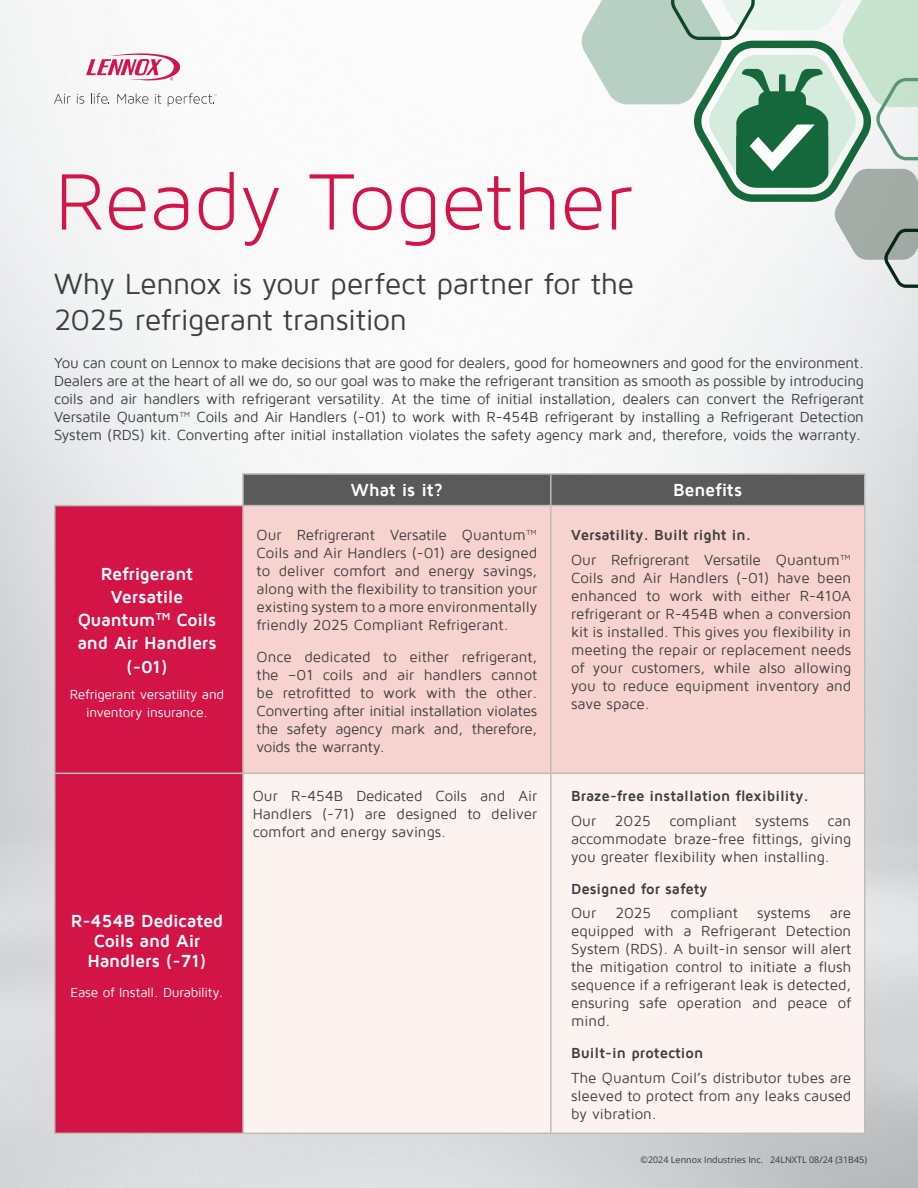
<style>
.page{position:relative;width:918px;height:1188px;background:#fff}
.page>*{position:absolute;margin:0;border:0;box-sizing:border-box;transform-origin:0 0}
.t1{font:85.65px "Maven Pro Light 300";letter-spacing:-.005em;color:#d21446}
.t2{font:30px/36px "Maven Pro";letter-spacing:-.015em;color:#3e3e3f}
.Paragraph_Style_1{font:700 18px/23.2px "Maven Pro";letter-spacing:-.015em;color:#fff;text-align:center}
.Paragraph_Style_1-2{font:15px/18px "Maven Pro";color:#3e3e3f;text-align:justify}
.t3{font:700 15px "Maven Pro";color:#3e3e3f}
.Paragraph_Style_1-3{font:13.5px/17.2px "Maven Pro";letter-spacing:-.015em;color:#fff;text-align:center}
.t4{font:9px "Open Sans";color:#383838}
</style>
<div class="page">
<div style="left:244px;top:475px;width:620px;height:30px;background:#595a59"></div>
<div style="left:56px;top:506px;width:186px;height:627px;background:#d21446"></div>
<div style="left:244px;top:506px;width:620px;height:267px;background:#f6d3ce"></div>
<div style="left:244px;top:774px;width:620px;height:359px;background:#fcf3f1"></div>
<hr style="left:242px;top:473px;width:309px;height:2px;background:#bebcbb">
<hr style="left:242px;top:475px;width:2px;height:30px;background:#bebcbb">
<hr style="left:551px;top:473px;width:314px;height:2px;background:#bebcbb">
<hr style="left:550px;top:475px;width:2px;height:30px;background:#bebcbb">
<hr style="left:864px;top:475px;width:1px;height:30px;background:#bebcbb">
<hr style="left:54px;top:505px;width:189px;height:1px;background:#bebcbb">
<hr style="left:54px;top:506px;width:2px;height:267px;background:#bebcbb">
<hr style="left:243px;top:505px;width:308px;height:1px;background:#bebcbb">
<hr style="left:242px;top:506px;width:2px;height:267px;background:#bebcbb">
<hr style="left:551px;top:505px;width:314px;height:1px;background:#bebcbb">
<hr style="left:550px;top:506px;width:2px;height:267px;background:#bebcbb">
<hr style="left:864px;top:506px;width:1px;height:267px;background:#bebcbb">
<hr style="left:54px;top:773px;width:189px;height:1px;background:#bebcbb">
<hr style="left:54px;top:774px;width:2px;height:359px;background:#bebcbb">
<hr style="left:243px;top:773px;width:308px;height:1px;background:#bebcbb">
<hr style="left:242px;top:774px;width:2px;height:359px;background:#bebcbb">
<hr style="left:551px;top:773px;width:314px;height:1px;background:#bebcbb">
<hr style="left:550px;top:774px;width:2px;height:359px;background:#bebcbb">
<hr style="left:864px;top:774px;width:1px;height:359px;background:#bebcbb">
<hr style="left:54px;top:1133px;width:189px;height:1px;background:#bebcbb">
<hr style="left:243px;top:1133px;width:308px;height:1px;background:#bebcbb">
<hr style="left:551px;top:1133px;width:314px;height:1px;background:#bebcbb">
<svg style="left:86px;top:53px;width:95px;height:30px"></svg>
<svg style="left:54px;top:94px;width:16px;height:10px"></svg>
<svg style="left:77px;top:94px;width:7px;height:10px"></svg>
<svg style="left:91px;top:93px;width:18px;height:11px"></svg>
<svg style="left:117px;top:94px;width:32px;height:10px"></svg>
<svg style="left:155px;top:94px;width:6px;height:10px"></svg>
<svg style="left:168px;top:93px;width:48px;height:13px"></svg>
<svg style="left:582px;top:0;width:336px;height:289px"></svg>
<p class="t1" style="left:55px;top:155px;width:579px">Ready Together</p>
<p class="t2" style="left:54px;top:266px;width:582px">Why Lennox is your perfect partner for the<br>2025 refrigerant transition</p>
<p class="Paragraph_Style_1-2" style="left:54px;top:354px;width:812px">You can count on Lennox to make decisions that are good for dealers, good for homeowners and good for the environment.<br>Dealers are at the heart of all we do, so our goal was to make the refrigerant transition as smooth as possible by introducing coils and air handlers with refrigerant versatility. At the time of initial installation, dealers can convert the Refrigerant Versatile Quantum™ Coils and Air Handlers (-01) to work with R-454B refrigerant by installing a Refrigerant Detection System (RDS) kit. Converting after initial installation violates the safety agency mark and, therefore, voids the warranty.</p>
<p class="Paragraph_Style_1" style="left:77px;top:562px;width:141px">Refrigerant<br>Versatile<br>Quantum<sup>TM</sup> Coils and Air Handlers (-01)</p>
<p class="Paragraph_Style_1-3" style="left:70px;top:686px;width:156px">Refrigerant versatility and inventory insurance.</p>
<p class="Paragraph_Style_1" style="left:71px;top:911px;width:154px;line-height:20.2px">R-454B Dedicated<br>Coils and Air<br>Handlers (-71)</p>
<p class="Paragraph_Style_1-3" style="left:71px;top:984px;width:154px">Ease of Install. Durability.</p>
<p class="Paragraph_Style_1" style="left:351px;top:479px;width:94px">What is it?</p>
<p class="Paragraph_Style_1" style="left:673px;top:479px;width:71px">Benefits</p>
<p class="Paragraph_Style_1-2" style="left:256px;top:526px;width:282px">Our Refrigrerant Versatile Quantum™ Coils and Air Handlers (-01) are designed to deliver comfort and energy savings, along with the flexibility to transition your existing system to a more environmentally friendly 2025 Compliant Refrigerant.</p>
<p class="Paragraph_Style_1-2" style="left:256px;top:648px;width:282px">Once dedicated to either refrigerant, the –01 coils and air handlers cannot be retrofitted to work with the other.<br>Converting after initial installation violates the safety agency mark and, therefore, voids the warranty.</p>
<p class="t3" style="left:571px;top:527px;width:182px">Versatility. Built right in.</p>
<p class="Paragraph_Style_1-2" style="left:571px;top:551px;width:282px">Our Refrigrerant Versatile Quantum™ Coils and Air Handlers (-01) have been enhanced to work with either R-410A refrigerant or R-454B when a conversion kit is installed. This gives you flexibility in meeting the repair or replacement needs of your customers, while also allowing you to reduce equipment inventory and save space.</p>
<p class="Paragraph_Style_1-2" style="left:253px;top:787px;width:286px">Our R-454B Dedicated Coils and Air Handlers (-71) are designed to deliver comfort and energy savings.</p>
<p class="t3" style="left:571px;top:788px;width:239px">Braze-free installation flexibility.</p>
<p class="Paragraph_Style_1-2" style="left:571px;top:812px;width:282px">Our 2025 compliant systems can accommodate braze-free fittings, giving you greater flexibility when installing.</p>
<p class="t3" style="left:571px;top:880px;width:138px">Designed for safety</p>
<p class="Paragraph_Style_1-2" style="left:571px;top:904px;width:27px">Our</p>
<p class="Paragraph_Style_1-2" style="left:615px;top:904px;width:38px">2025</p>
<p class="Paragraph_Style_1-2" style="left:671px;top:904px;width:69px">compliant</p>
<p class="Paragraph_Style_1-2" style="left:757px;top:904px;width:55px">systems</p>
<p class="Paragraph_Style_1-2" style="left:571px;top:904px;width:282px;text-indent:259px">are equipped with a Refrigerant Detection System (RDS). A built-in sensor will alert the mitigation control to initiate a flush sequence if a refrigerant leak is detected, ensuring safe operation and peace of mind.</p>
<p class="t3" style="left:571px;top:1045px;width:134px">Built-in protection</p>
<p class="Paragraph_Style_1-2" style="left:571px;top:1069px;width:282px">The Quantum Coil’s distributor tubes are sleeved to protect from any leaks caused by vibration.</p>
<p class="t4" style="left:641px;top:1153px;width:228px">©2024 Lennox Industries Inc. 24LNXTL 08/24 (31B45)</p>
</div>
